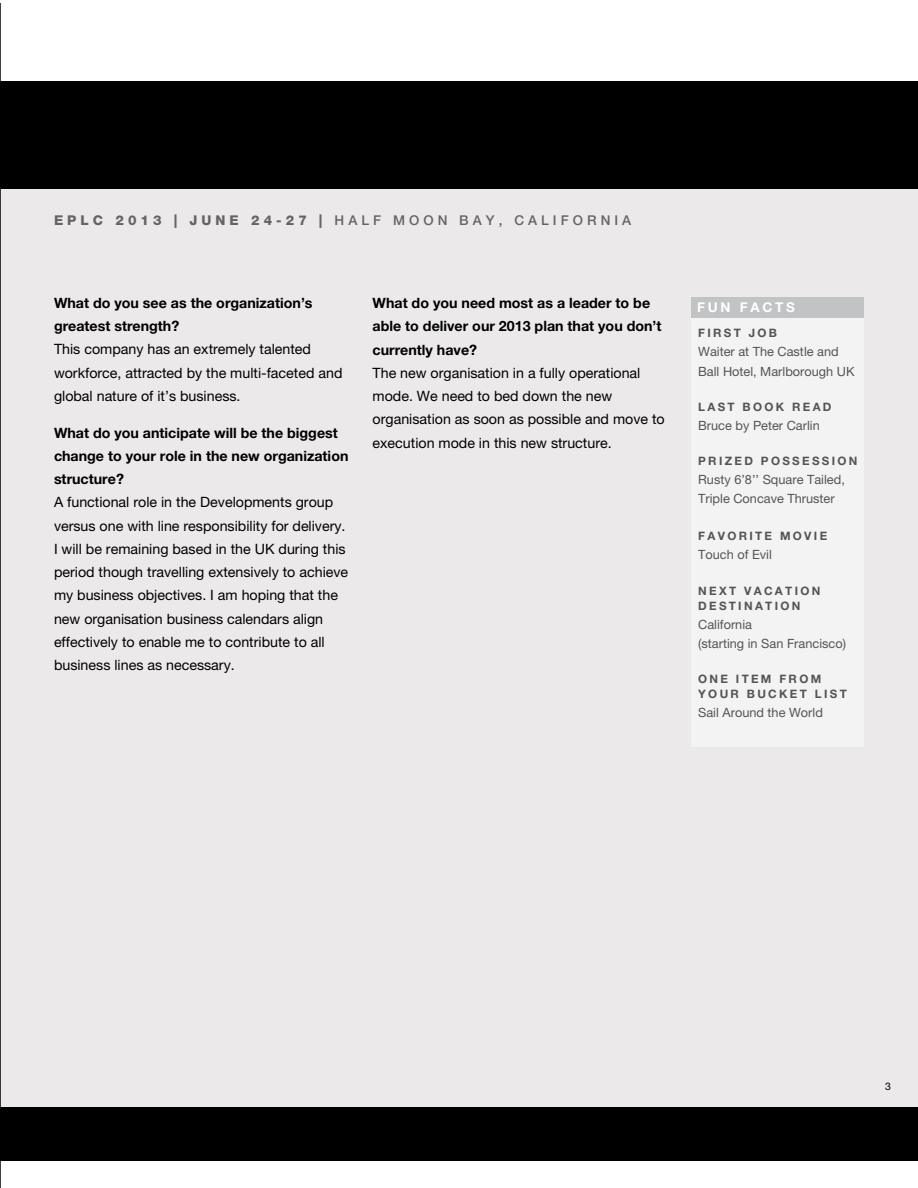
<style>
.page{position:relative;width:918px;height:1188px;background:#fff}
.page>*{position:absolute;margin:0;border:0;box-sizing:border-box;transform-origin:0 0}
.t1{font:14.25px/23.2px "Helvetica Neue";color:#000}
.t2{font:700 14.25px/23.2px "Helvetica Neue";color:#000}
.t3{font:500 13.5px "Helvetica Neue";letter-spacing:.3em;color:#6d6e71}
.t4{font:700 13.5px "Helvetica Neue";letter-spacing:.2em;color:#fff}
.t5{font:12.75px/19.2px "Helvetica Neue";color:#58595b}
.t6{font:700 11.7px/15px "Helvetica Neue";letter-spacing:.2em;color:#58595b}
.t7{font:10.5px "Helvetica Neue";color:#000}
.s1{font-weight:800}
</style>
<div class="page">
<div style="left:0;top:120px;width:918px;height:1030px;background:#ebe9e9"></div>
<div style="left:0;top:81px;width:918px;height:108px;background:#000"></div>
<div style="left:0;top:1107px;width:918px;height:54px;background:#000"></div>
<hr style="left:0;top:3px;width:1px;height:1185px;background:#000">
<div style="left:691px;top:297px;width:173px;height:449px;background:#f4f3f3"></div>
<p class="t3" style="left:54px;top:212px;width:579px"><span class="s1">EPLC 2013 | JUNE 24-27 |</span> HALF MOON BAY, CALIFORNIA</p>
<p class="t2" style="left:54px;top:291px;width:260px">What do you see as the organization’s greatest strength?</p>
<p class="t1" style="left:54px;top:338px;width:290px">This company has an extremely talented workforce, attracted by the multi-faceted and global nature of it’s business.</p>
<p class="t2" style="left:54px;top:421px;width:296px">What do you anticipate will be the biggest change to your role in the new organization structure?</p>
<p class="t1" style="left:54px;top:491px;width:296px">A functional role in the Developments group versus one with line responsibility for delivery.<br>I will be remaining based in the UK during this period though travelling extensively to achieve my business objectives. I am hoping that the new organisation business calendars align effectively to enable me to contribute to all business lines as necessary.</p>
<p class="t2" style="left:373px;top:291px;width:290px">What do you need most as a leader to be able to deliver our 2013 plan that you don’t currently have?</p>
<p class="t1" style="left:373px;top:361px;width:294px">The new organisation in a fully operational mode. We need to bed down the new organisation as soon as possible and move to execution mode in this new structure.</p>
<p class="t4" style="left:697px;top:299px;width:99px">FUN FACTS</p>
<p class="t6" style="left:698px;top:325px;width:80px">FIRST JOB</p>
<p class="t5" style="left:698px;top:342px;width:158px">Waiter at The Castle and<br>Ball Hotel, Marlborough UK</p>
<p class="t6" style="left:698px;top:399px;width:135px">LAST BOOK READ</p>
<p class="t5" style="left:698px;top:416px;width:123px">Bruce by Peter Carlin</p>
<p class="t6" style="left:698px;top:453px;width:161px">PRIZED POSSESSION</p>
<p class="t5" style="left:698px;top:470px;width:148px">Rusty 6’8’’ Square Tailed,<br>Triple Concave Thruster</p>
<p class="t6" style="left:698px;top:528px;width:131px">FAVORITE MOVIE</p>
<p class="t5" style="left:698px;top:545px;width:75px">Touch of Evil</p>
<p class="t6" style="left:698px;top:583px;width:124px">NEXT VACATION<br>DESTINATION</p>
<p class="t5" style="left:698px;top:614px;width:149px">California<br>(starting in San Francisco)</p>
<p class="t6" style="left:698px;top:671px;width:150px">ONE ITEM FROM<br>YOUR BUCKET LIST</p>
<p class="t5" style="left:698px;top:703px;width:126px">Sail Around the World</p>
<p class="t7" style="left:885px;top:1080px;width:7px">3</p>
</div>
